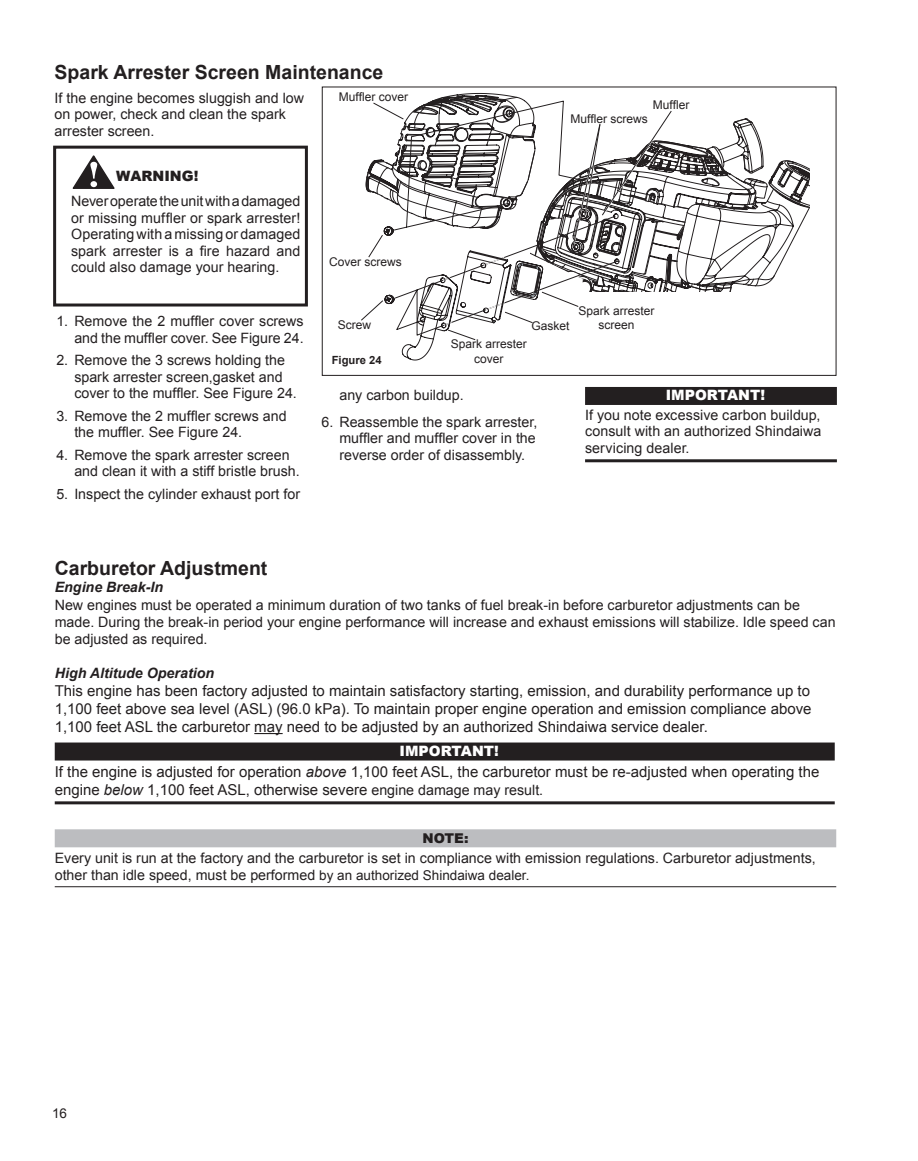
<style>
.page{position:relative;width:918px;height:1161px;background:#fff}
.page>*{position:absolute;margin:0;border:0;box-sizing:border-box;transform-origin:0 0}
.Pg_Heads{font:700 19.5px "Arial";color:#231f20}
.level3{font:700 19.5px "Arial";color:#231f20}
.text{font:15px/18px "Arial";color:#231f20;text-align:justify}
.Important_text{font:15px/18px "Arial";color:#231f20}
.text-2{font:14.25px/16.5px "Arial";color:#231f20}
.Note_text{font:14.25px/17.1px "Arial";color:#231f20}
.Boxed_text{font:14.25px/16.5px "Arial";letter-spacing:.005em;color:#231f20;text-align:justify}
.Important_text-2{font:14.25px/16.5px "Arial";letter-spacing:.005em;color:#231f20;text-align:justify}
.Body_w_space{font:14.25px/16.5px "Arial";color:#231f20}
.level3-2{font:italic 700 14.25px "Arial";color:#231f20}
.Important{font:900 14.25px "Arial";color:#fff}
.Warning{font:900 14.25px "Arial";color:#231f20}
.Note{font:900 13.5px "Arial";color:#231f20}
.t1{font:13.5px "Arial";color:#231f20}
.Callout{font:12px "Arial";color:#231f20}
.Fig__Title{font:700 11.25px "Arial";color:#231f20}
.s1{font-style:italic}
.s2{font-size:14.25px}
.s3{font-size:13.5px}
</style>
<div class="page">
<svg style="left:254px;top:733px;width:29px;height:1px"></svg>
<div style="left:55px;top:829px;width:781px;height:18px;background:#bcbdc0"></div>
<hr style="left:55px;top:886px;width:781px;height:1px;background:#231f20">
<div style="left:55px;top:743px;width:780px;height:18px;background:#231f20"></div>
<hr style="left:55px;top:801px;width:780px;height:3px;background:#231f20">
<div style="left:53px;top:146px;width:255px;height:161px;border:3px solid #231f20"></div>
<svg style="left:72px;top:155px;width:43px;height:34px"></svg>
<div style="left:585px;top:387px;width:252px;height:18px;background:#231f20"></div>
<hr style="left:585px;top:459px;width:252px;height:3px;background:#231f20">
<div style="left:322px;top:87px;width:514px;height:289px;border:1px solid #231f20"></div>
<svg style="left:361px;top:93px;width:448px;height:267px"></svg>
<p class="Pg_Heads" style="left:55px;top:58px;width:330px">Spark Arrester Screen Maintenance</p>
<p class="Body_w_space" style="left:55px;top:90px;width:251px">If the engine becomes sluggish and low on power, check and clean the spark arrester screen.</p>
<p class="Warning" style="left:116px;top:166px;width:84px">WARNING!</p>
<p class="Boxed_text" style="left:71px;top:193px;width:231px">Never operate the unit with a damaged or missing muffler or spark arrester!<br>Operating with a missing or damaged spark arrester is a fire hazard and could also damage your hearing.</p>
<p class="Callout" style="left:339px;top:89px;width:71px">Muffler cover</p>
<p class="Callout" style="left:329px;top:253px;width:74px">Cover screws</p>
<p class="Callout" style="left:653px;top:97px;width:38px">Muffler</p>
<p class="Callout" style="left:570px;top:110px;width:79px">Muffler screws</p>
<p class="text-2" style="left:56px;top:313px;width:249px;text-align:right">1. Remove the 2 muffler cover screws and the muffler cover. See Figure 24.</p>
<p class="text-2" style="left:74px;top:352px;width:224px;text-indent:-18px">2. Remove the 3 screws holding the spark arrester screen,gasket and cover to the muffler. See Figure 24.</p>
<p class="text-2" style="left:74px;top:407px;width:214px;text-indent:-18px">3. Remove the 2 muffler screws and the muffler. See Figure 24.</p>
<p class="text-2" style="left:74px;top:446px;width:227px;text-indent:-18px">4. Remove the spark arrester screen and clean it with a stiff bristle brush.</p>
<p class="text-2" style="left:56px;top:485px;width:245px">5. Inspect the cylinder exhaust port for</p>
<p class="Callout" style="left:338px;top:317px;width:35px">Screw</p>
<p class="Fig__Title" style="left:332px;top:353px;width:52px">Figure 24</p>
<p class="Callout" style="left:532px;top:318px;width:40px">Gasket</p>
<p class="Callout" style="left:451px;top:336px;width:78px">Spark arrester</p>
<p class="Callout" style="left:474px;top:350px;width:31px">cover</p>
<p class="text-2" style="left:339px;top:387px;width:126px">any carbon buildup.</p>
<p class="text-2" style="left:339px;top:413px;width:200px;text-align:justify;text-indent:-18px">6. Reassemble the spark arrester, muffler and muffler cover in the reverse order of disassembly.</p>
<p class="Callout" style="left:579px;top:303px;width:78px">Spark arrester</p>
<p class="Callout" style="left:599px;top:317px;width:38px">screen</p>
<p class="Important" style="left:666px;top:385px;width:101px">IMPORTANT!</p>
<p class="Important_text-2" style="left:585px;top:406px;width:238px">If you note excessive carbon buildup, consult with an authorized Shindaiwa servicing dealer.</p>
<p class="level3" style="left:55px;top:555px;width:214px">Carburetor Adjustment</p>
<p class="level3-2" style="left:55px;top:578px;width:110px">Engine Break-In</p>
<p class="text-2" style="left:55px;top:596px;width:782px;line-height:17.1px">New engines must be operated a minimum duration of two tanks of fuel break-in before carburetor adjustments can be made. During the break-in period your engine performance will increase and exhaust emissions will stabilize. Idle speed can be adjusted as required.</p>
<p class="level3-2" style="left:55px;top:663px;width:161px">High Altitude Operation</p>
<p class="text" style="left:55px;top:682px;width:758px">This engine has been factory adjusted to maintain satisfactory starting, emission, and durability performance up to 1,100 feet above sea level (ASL) (96.0 kPa). To maintain proper engine operation and emission compliance above 1,100 feet ASL the carburetor may need to be adjusted by an authorized Shindaiwa service dealer.</p>
<p class="Important" style="left:400px;top:740px;width:101px">IMPORTANT!</p>
<p class="Important_text" style="left:55px;top:763px;width:766px">If the engine is adjusted for operation <span class="s1">above</span> 1,100 feet ASL, the carburetor must be re-adjusted when operating the engine <span class="s1">below</span> 1,100 feet ASL, otherwise severe <span class="s2">engine damage may result.</span></p>
<p class="Note" style="left:422px;top:828px;width:48px">NOTE:</p>
<p class="Note_text" style="left:55px;top:849px;width:763px">Every unit is run at the factory and the carburetor is set in compliance with emission regulations. Carburetor adjustments, other than idle speed, must be performed <span class="s3">by an authorized Shindaiwa dealer.</span></p>
<p class="t1" style="left:52px;top:1104px;width:17px">16</p>
</div>
